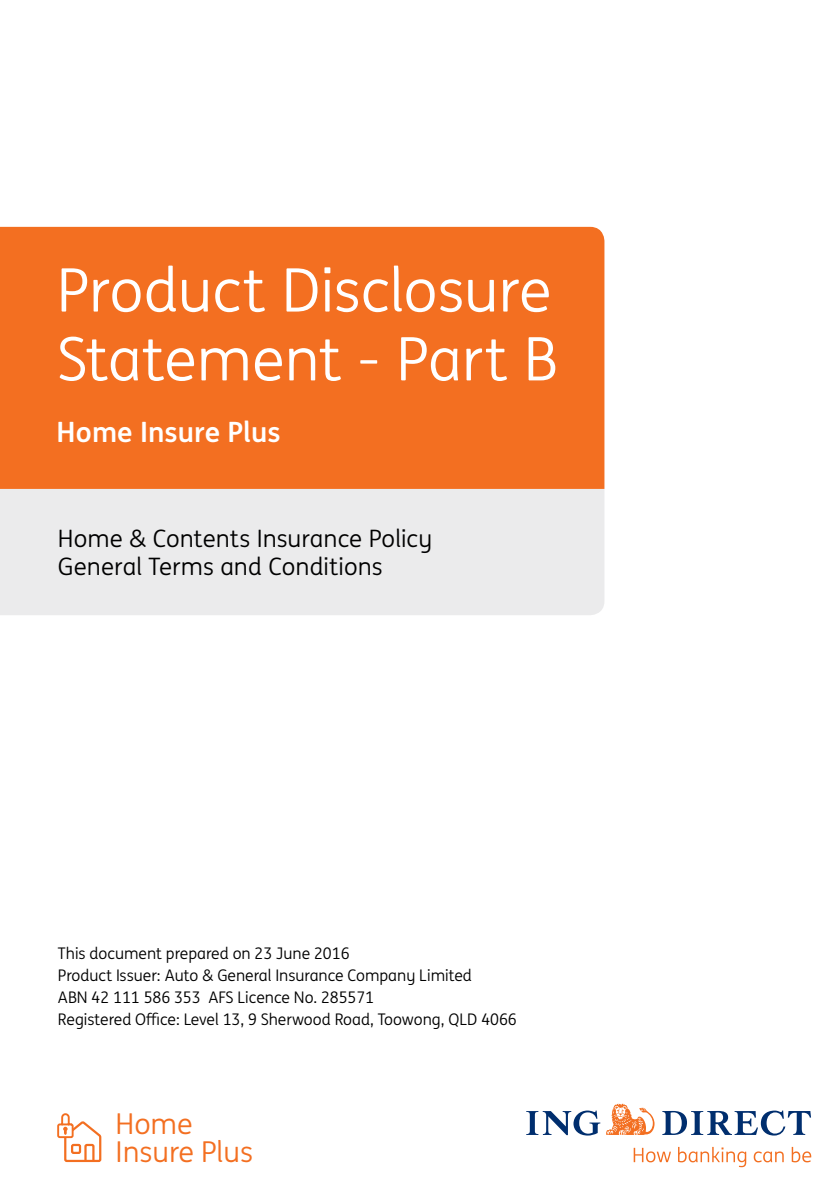
<style>
.page{position:relative;width:840px;height:1191px;background:#fff}
.page>*{position:absolute;margin:0;border:0;box-sizing:border-box;transform-origin:0 0}
.t1{font:60px/68.8px "ING Me";letter-spacing:-.005em;color:#fff}
.t2{font:28.8px/28.8px "ING Me";color:#f36f21}
.t3{font:700 28px "ING Me";color:#fff}
.t4{font:24px/28.8px "ING Me";letter-spacing:.005em;color:#000}
.t5{font:16px/22px "ING Me";color:#000}
</style>
<div class="page">
<div style="left:0;top:489px;width:604px;height:126px;background:#ebebec"></div>
<svg style="left:526px;top:1103px;width:128px;height:32px"></svg>
<svg style="left:662px;top:1110px;width:148px;height:25px"></svg>
<svg style="left:633px;top:1147px;width:37px;height:15px"></svg>
<svg style="left:678px;top:1146px;width:67px;height:21px"></svg>
<svg style="left:753px;top:1151px;width:30px;height:11px"></svg>
<svg style="left:791px;top:1146px;width:19px;height:16px"></svg>
<svg style="left:57px;top:1113px;width:45px;height:49px"></svg>
<div style="left:0;top:227px;width:604px;height:262px;background:#f36f21"></div>
<h1 class="t1" style="left:57px;top:253px;width:502px">Product Disclosure<br>Statement - Part B</h1>
<h3 class="t3" style="left:57px;top:410px;width:225px">Home Insure Plus</h3>
<h3 class="t4" style="left:58px;top:522px;width:375px">Home &amp; Contents Insurance Policy<br>General Terms and Conditions</h3>
<p class="t5" style="left:58px;top:941px;width:460px">This document prepared on 23 June 2016<br>Product Issuer: Auto &amp; General Insurance Company Limited<br>ABN 42 111 586 353 AFS Licence No. 285571<br>Registered Office: Level 13, 9 Sherwood Road, Toowong, QLD 4066</p>
<h2 class="t2" style="left:115px;top:1107px;width:139px">Home<br>Insure Plus</h2>
</div>
